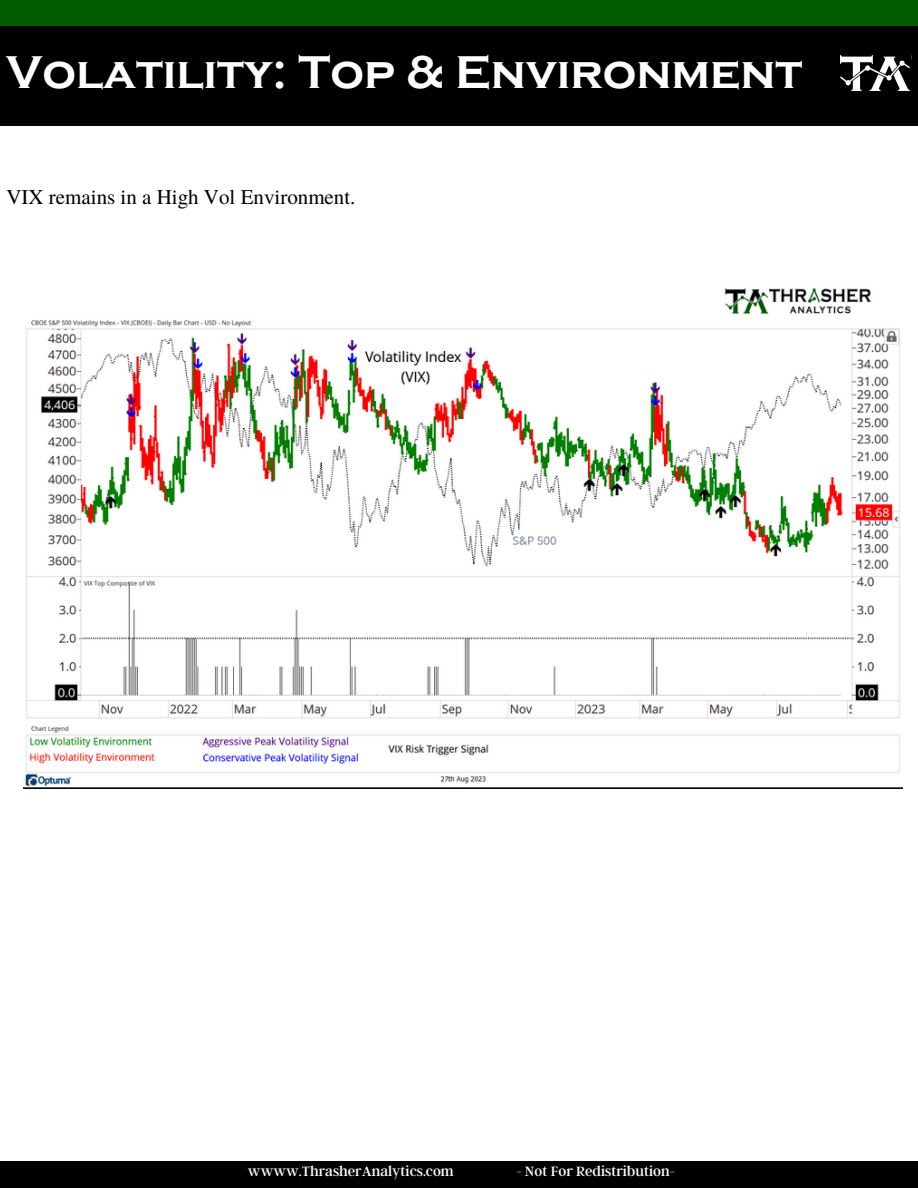
<style>
.page{position:relative;width:918px;height:1188px;background:#fff}
.page>*{position:absolute;margin:0;border:0;box-sizing:border-box;transform-origin:0 0}
.t1{font:700 47.25px "Copperplate Gothic";color:#fff}
.t2{font:21px "Te X Gyre Termes";color:#000}
.t3{font:15px "Argent CF";color:#fff}
</style>
<div class="page">
<div style="left:0;top:0;width:918px;height:27px;background:#005c00"></div>
<div style="left:0;top:1162px;width:918px;height:26px;background:#000"></div>
<div style="left:0;top:26px;width:918px;height:100px;background:#000"></div>
<img style="left:840px;top:56px;width:71px;height:35px">
<img style="left:23px;top:288px;width:880px;height:501px">
<p class="t1" style="left:6px;top:46px;width:798px">Volatility: Top &amp; Environment</p>
<p class="t2" style="left:6px;top:182px;width:351px">VIX remains in a High Vol Environment.</p>
<p class="t3" style="left:248px;top:1161px;width:207px">wwww.ThrasherAnalytics.com</p>
<p class="t3" style="left:516px;top:1161px;width:160px">- Not For Redistribution-</p>
</div>
